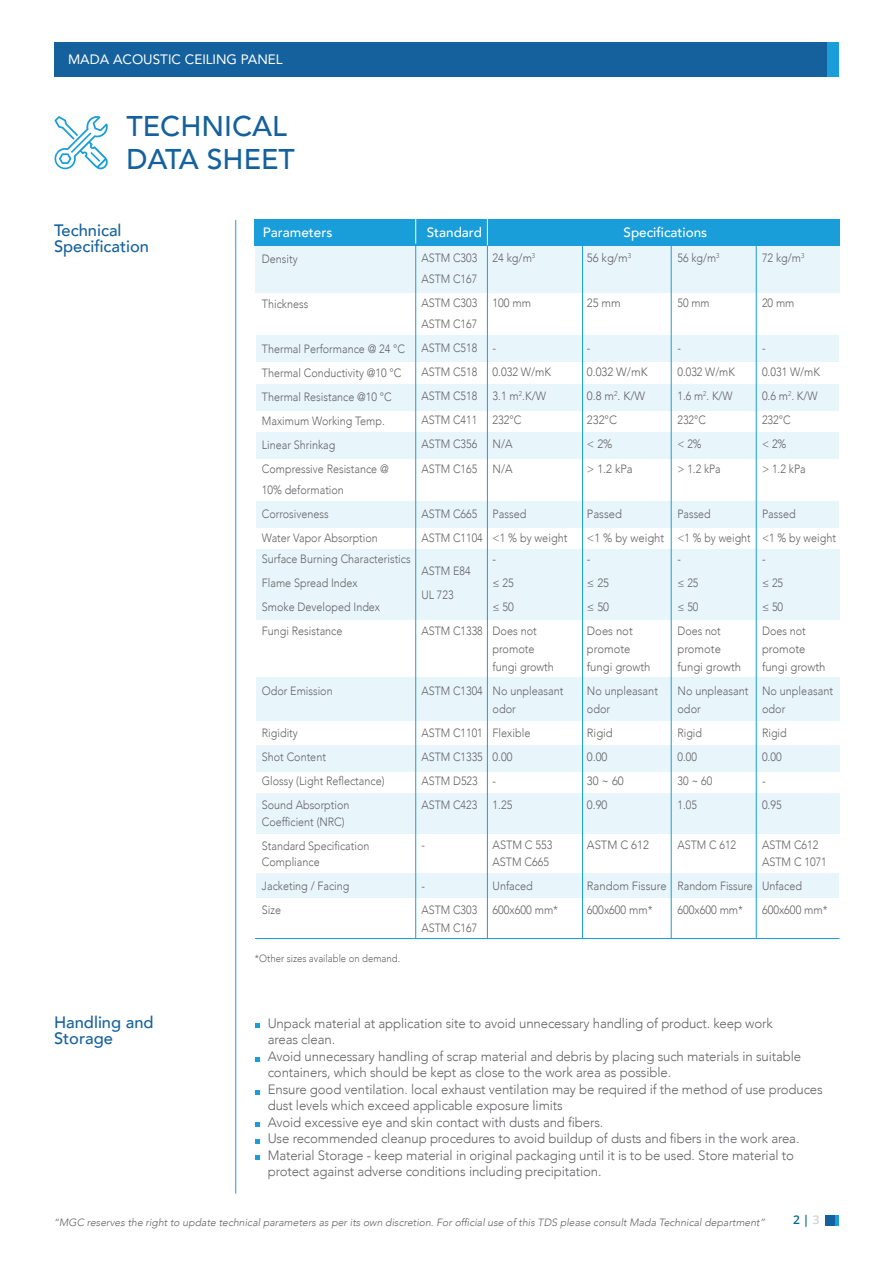
<style>
.page{position:relative;width:893px;height:1263px;background:#fff}
.page>*{position:absolute;margin:0;border:0;box-sizing:border-box;transform-origin:0 0}
.t1{font:500 28.5px/33px "Avenir";color:#15619d}
.t2{font:500 16.5px/16.5px "Avenir";color:#15619d}
.t3{font:300 13.5px/16.5px "Avenir";letter-spacing:-.01em;color:#636366}
.t4{font:500 13.5px "Avenir";color:#fff}
.t5{font:13.5px "Avenir LT Std";color:#fff}
.t6{font:300 12px/24px "Avenir";color:#636366;scale:.9 1}
.t7{font:300 12px/24px "Avenir";color:#636366;scale:.89 1}
.t8{font:300 12px/24px "Avenir";color:#636366;scale:.91 1}
.t9{font:300 12px/24px "Avenir";color:#636366;scale:.94 1}
.t10{font:600 12px "Open Sans";color:#006893}
.t11{font:italic 300 10.5px "Avenir";color:#636366}
.t12{font:300 10.5px "Avenir";color:#636366;scale:.91 1}
.t13{font:300 7.05px "Avenir";color:#636366;scale:.91 1}
.t14{font:300 7.05px "Avenir";color:#636366;scale:.94 1}
.t15{font:300 7.05px "Avenir";color:#636366;scale:.89 1}
.t16{font:300 7.05px "Avenir";color:#636366;scale:.9 1}
.s1{color:#d1d2d4}
</style>
<div class="page">
<div style="left:826px;top:1215px;width:10px;height:11px;background:#15619d"></div>
<svg style="left:836px;top:1215px;width:3px;height:11px"></svg>
<div style="left:54px;top:43px;width:774px;height:34px;background:#15619d"></div>
<div style="left:828px;top:43px;width:11px;height:34px;background:#199eda"></div>
<svg style="left:54px;top:116px;width:54px;height:53px"></svg>
<svg style="left:71px;top:132px;width:20px;height:21px"></svg>
<svg style="left:90px;top:152px;width:10px;height:10px"></svg>
<hr style="left:235px;top:220px;width:1px;height:974px;background:#199eda">
<div style="left:255px;top:243px;width:585px;height:50px;background:#e8f5fb"></div>
<div style="left:256px;top:384px;width:583px;height:26px;background:#e8f5fb"></div>
<div style="left:256px;top:433px;width:583px;height:26px;background:#e8f5fb"></div>
<div style="left:256px;top:501px;width:583px;height:26px;background:#e8f5fb"></div>
<div style="left:256px;top:335px;width:583px;height:26px;background:#e8f5fb"></div>
<div style="left:256px;top:549px;width:584px;height:71px;background:#e8f5fb"></div>
<div style="left:256px;top:745px;width:584px;height:26px;background:#e8f5fb"></div>
<div style="left:256px;top:677px;width:584px;height:43px;background:#e8f5fb"></div>
<div style="left:256px;top:793px;width:584px;height:40px;background:#e8f5fb"></div>
<div style="left:256px;top:873px;width:583px;height:25px;background:#e8f5fb"></div>
<div style="left:255px;top:219px;width:585px;height:26px;background:#199eda"></div>
<svg style="left:415px;top:219px;width:1px;height:25px"></svg>
<hr style="left:415px;top:244px;width:1px;height:694px;background:#199eda">
<hr style="left:671px;top:242px;width:1px;height:696px;background:#199eda">
<hr style="left:582px;top:242px;width:1px;height:696px;background:#199eda">
<hr style="left:756px;top:242px;width:1px;height:696px;background:#199eda">
<hr style="left:487px;top:242px;width:1px;height:696px;background:#199eda">
<svg style="left:487px;top:219px;width:1px;height:26px"></svg>
<svg style="left:255px;top:1023px;width:4px;height:5px"></svg>
<svg style="left:255px;top:1057px;width:4px;height:4px"></svg>
<svg style="left:255px;top:1090px;width:4px;height:5px"></svg>
<svg style="left:255px;top:1122px;width:4px;height:5px"></svg>
<svg style="left:255px;top:1139px;width:4px;height:5px"></svg>
<svg style="left:255px;top:1155px;width:4px;height:5px"></svg>
<hr style="left:255px;top:938px;width:584px;height:1px;background:#199eda">
<p class="t5" style="left:68px;top:52px;width:216px">MADA ACOUSTIC CEILING PANEL</p>
<h1 class="t1" style="left:126px;top:108px;width:170px">TECHNICAL<br>DATA SHEET</h1>
<p class="t2" style="left:54px;top:221px;width:97px">Technical<br>Specification</p>
<p class="t4" style="left:623px;top:220px;width:85px">Specifications</p>
<p class="t4" style="left:427px;top:220px;width:57px">Standard</p>
<p class="t4" style="left:263px;top:220px;width:71px">Parameters</p>
<p class="t6" style="left:262px;top:247px;width:41px">Density</p>
<p class="t6" style="left:262px;top:292px;width:53px">Thickness</p>
<p class="t6" style="left:262px;top:337px;width:161px">Thermal Performance @ 24 C°<br>Thermal Conductivity @10 C°<br>Thermal Resistance @10 C°<br>Maximum Working Temp.<br>Linear Shrinkag<br>Compressive Resistance @</p>
<p class="t6" style="left:262px;top:478px;width:130px">10% deformation<br>Corrosiveness<br>Water Vapor Absorption</p>
<p class="t6" style="left:262px;top:547px;width:167px">Surface Burning Characteristics<br>Flame Spread Index<br>Smoke Developed Index<br>Fungi Resistance</p>
<p class="t8" style="left:492px;top:246px;width:45px">24 kg m/</p>
<p class="t8" style="left:492px;top:291px;width:44px">100 mm</p>
<p class="t13" style="left:532px;top:252px;width:5px">3</p>
<p class="t14" style="left:628px;top:252px;width:5px">3</p>
<p class="t15" style="left:716px;top:252px;width:5px">3</p>
<p class="t9" style="left:587px;top:246px;width:45px">56 kg m/</p>
<p class="t9" style="left:587px;top:291px;width:38px">25 mm</p>
<p class="t7" style="left:677px;top:246px;width:45px">56 kg m/</p>
<p class="t7" style="left:677px;top:291px;width:38px">50 mm</p>
<p class="t7" style="left:421px;top:248px;width:64px;line-height:21px">ASTM C303<br>ASTM C167</p>
<p class="t7" style="left:421px;top:293px;width:64px;line-height:21px">ASTM C303<br>ASTM C167</p>
<p class="t7" style="left:421px;top:336px;width:64px;text-align:justify">ASTM C518<br>ASTM C518<br>ASTM C518<br>ASTM C411<br>ASTM C356<br>ASTM C165</p>
<p class="t7" style="left:421px;top:501px;width:70px">ASTM C665<br>ASTM C1104</p>
<p class="t7" style="left:421px;top:558px;width:57px">ASTM E84<br>UL 723</p>
<p class="t7" style="left:421px;top:618px;width:70px">ASTM C1338</p>
<p class="t8" style="left:492px;top:336px;width:66px">-<br>0.032 W/mK</p>
<p class="t13" style="left:519px;top:390px;width:5px">2</p>
<p class="t9" style="left:587px;top:336px;width:66px">-<br>0.032 W/mK</p>
<p class="t14" style="left:614px;top:390px;width:5px">2</p>
<p class="t7" style="left:677px;top:336px;width:66px">-<br>0.032 W/mK</p>
<p class="t15" style="left:703px;top:390px;width:5px">2</p>
<p class="t8" style="left:492px;top:384px;width:60px">3 . 1 m W/K.<br>232°C<br>N A/<br>N A/</p>
<p class="t8" style="left:492px;top:501px;width:84px">Passed<br>&lt; %1 by weight</p>
<p class="t8" style="left:492px;top:546px;width:50px">-<br>≥25 ≥50<br>Does not</p>
<p class="t8" style="left:492px;top:639px;width:69px;line-height:18px">promote fungi growth</p>
<p class="t8" style="left:492px;top:681px;width:80px;line-height:18px">No unpleasant odor</p>
<p class="t8" style="left:492px;top:720px;width:43px">Flexible<br>0.00<br>-<br>1.25</p>
<p class="t8" style="left:492px;top:837px;width:67px;line-height:16.5px">ASTM C 553<br>ASTM C665</p>
<p class="t8" style="left:492px;top:873px;width:74px">Unfaced<br>600x600 mm*</p>
<p class="t9" style="left:587px;top:384px;width:63px">0.8 m W/ K.<br>232°C &gt;2%<br>&gt; 1.2 kPa</p>
<p class="t9" style="left:587px;top:501px;width:84px">Passed<br>&lt; %1 by weight</p>
<p class="t9" style="left:587px;top:546px;width:50px">-<br>≥25 ≥50<br>Does not</p>
<p class="t9" style="left:587px;top:639px;width:69px;line-height:18px">promote fungi growth</p>
<p class="t8" style="left:587px;top:681px;width:80px;line-height:18px">No unpleasant odor</p>
<p class="t9" style="left:587px;top:720px;width:41px">Rigid<br>0.00<br>30~60<br>0.90</p>
<p class="t9" style="left:587px;top:833px;width:67px">ASTM C 612</p>
<p class="t9" style="left:587px;top:873px;width:86px">Random Fissure<br>600x600 mm*</p>
<p class="t7" style="left:677px;top:384px;width:63px">1.6 m W/ K.<br>232°C &gt;2%<br>&gt; 1.2 kPa</p>
<p class="t7" style="left:677px;top:501px;width:84px">Passed<br>%1&lt; by weight</p>
<p class="t7" style="left:677px;top:546px;width:50px">-<br>≥25 ≥50<br>Does not</p>
<p class="t9" style="left:677px;top:639px;width:69px;line-height:18px">promote fungi growth</p>
<p class="t8" style="left:677px;top:681px;width:80px;line-height:18px">No unpleasant odor</p>
<p class="t7" style="left:677px;top:720px;width:41px">Rigid<br>0.00<br>30~60<br>1.05</p>
<p class="t7" style="left:677px;top:833px;width:67px">ASTM C 612</p>
<p class="t7" style="left:677px;top:873px;width:86px">Random Fissure<br>600x600 mm*</p>
<p class="t7" style="left:421px;top:678px;width:70px">ASTM C1304</p>
<p class="t7" style="left:421px;top:720px;width:70px">ASTM C1101<br>ASTM C1335<br>ASTM D523<br>ASTM C423</p>
<p class="t7" style="left:421px;top:833px;width:5px">-</p>
<p class="t7" style="left:421px;top:873px;width:64px">-<br>ASTM C303</p>
<p class="t7" style="left:421px;top:915px;width:64px">ASTM C167</p>
<p class="t6" style="left:262px;top:679px;width:80px">Odor Emission</p>
<p class="t6" style="left:262px;top:721px;width:138px">Rigidity<br>Shot Content<br>Glossy (Light Reflectance(<br>Sound Absorption</p>
<p class="t6" style="left:262px;top:809px;width:121px">Coefficient (NRC(<br>Standard Specification</p>
<p class="t6" style="left:262px;top:850px;width:99px">Compliance<br>Jacketing / Facing<br>Size</p>
<p class="t12" style="left:255px;top:952px;width:161px">*Other sizes available on demand.</p>
<p class="t6" style="left:762px;top:246px;width:45px">72 kg m/</p>
<p class="t6" style="left:762px;top:291px;width:38px">20 mm</p>
<p class="t16" style="left:801px;top:252px;width:5px">3</p>
<p class="t6" style="left:762px;top:336px;width:66px">-<br>0.031 W/mK</p>
<p class="t16" style="left:788px;top:390px;width:5px">2</p>
<p class="t6" style="left:762px;top:384px;width:63px">0.6 m W/ K.<br>232°C &gt;2%<br>&gt; 1.2 kPa</p>
<p class="t6" style="left:762px;top:501px;width:84px">Passed<br>%1&lt; by weight</p>
<p class="t6" style="left:762px;top:546px;width:50px">-<br>≥25 ≥50<br>Does not</p>
<p class="t9" style="left:762px;top:639px;width:69px;line-height:18px">promote fungi growth</p>
<p class="t8" style="left:762px;top:681px;width:80px;line-height:18px">No unpleasant odor</p>
<p class="t6" style="left:762px;top:720px;width:29px">Rigid<br>0.00 -<br>0.95</p>
<p class="t6" style="left:762px;top:837px;width:74px;line-height:16.5px">ASTM C612<br>ASTM C 1071</p>
<p class="t6" style="left:762px;top:873px;width:74px">Unfaced<br>600x600 mm*</p>
<p class="t2" style="left:54px;top:1013px;width:101px">Handling and<br>Storage</p>
<p class="t3" style="left:268px;top:1015px;width:557px">Unpack material at application site to avoid unnecessary handling of product. keep work<br>areas clean.<br>Avoid unnecessary handling of scrap material and debris by placing such materials in suitable containers, which should be kept as close to the work area as possible.<br>Ensure good ventilation. local exhaust ventilation may be required if the method of use produces dust levels which exceed applicable exposure limits<br>Avoid excessive eye and skin contact with dusts and fibers.<br>Use recommended cleanup procedures to avoid buildup of dusts and fibers in the work area.<br>Material Storage - keep material in original packaging until isit to be used. Store material to protect against adverse conditions including precipitation.</p>
<p class="t11" style="left:54px;top:1216px;width:713px">“MGC reserves the right to update technical parameters as per its own discretion. For official use of this TDS please consult Mada Technical department“</p>
<p class="t10" style="left:793px;top:1212px;width:28px"><span class="s1">3</span>|2</p>
</div>
